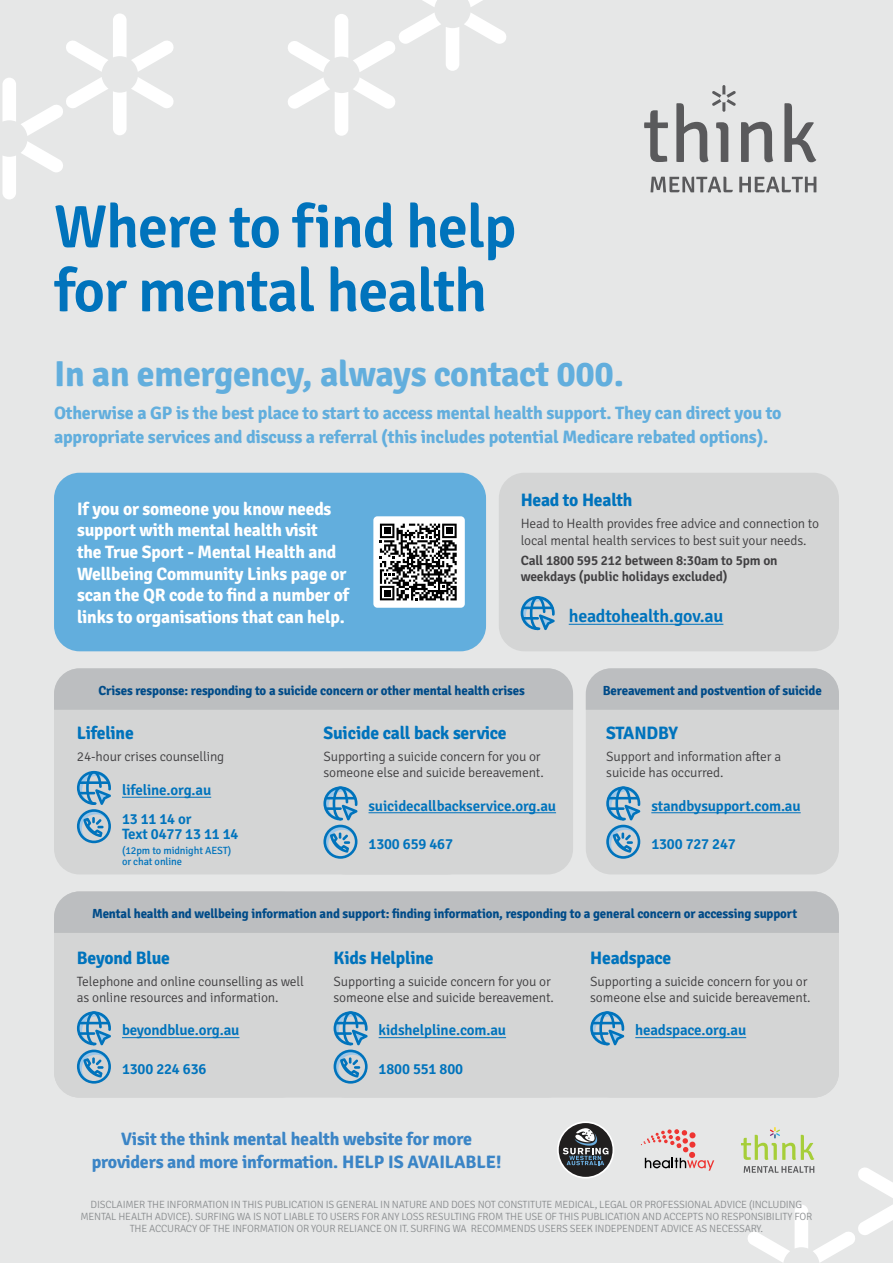
<style>
.page{position:relative;width:893px;height:1263px;background:#e6e7e7}
.page>*{position:absolute;margin:0;border:0;box-sizing:border-box;transform-origin:0 0}
.t1{font:600 60.75px/63.9px "Signika";letter-spacing:-.02em;color:#0073bc}
.t2{font:700 36px "Signika";letter-spacing:-.01em;color:#62aedd}
.t3{font:700 18px/21.6px "Signika";letter-spacing:-.01em;color:#fff}
.t4{font:700 18px/24px "Signika";letter-spacing:-.01em;color:#62aedd}
.t5{font:700 18px/22.5px "Signika";letter-spacing:-.01em;color:#3b85c6;text-align:center}
.t6{font:700 18px "Signika";letter-spacing:-.01em;color:#0073bc}
.t7{font:600 18px "Signika";letter-spacing:-.01em;color:#0073bc}
.t8{font:600 15px/29.2px "Signika";letter-spacing:-.01em;color:#0073bc}
.t9{font:300 13.5px/16.2px "Signika";letter-spacing:-.01em;color:#414042}
.t10{font:600 13.5px/16.2px "Signika";letter-spacing:-.01em;color:#414042}
.t11{font:700 13.2px "Signika";letter-spacing:-.01em;color:#004b88}
.t12{font:300 10.5px/12px "Signika";letter-spacing:-.02em;color:#8e9193;text-align:center}
.t13{font:10.5px/10.5px "Signika";letter-spacing:-.01em;color:#0073bc}
</style>
<div class="page">
<svg style="left:644px;top:110px;width:24px;height:52px"></svg>
<svg style="left:676px;top:85px;width:97px;height:77px"></svg>
<svg style="left:784px;top:103px;width:32px;height:59px"></svg>
<svg style="left:650px;top:177px;width:83px;height:15px"></svg>
<svg style="left:739px;top:177px;width:77px;height:15px"></svg>
<svg style="left:2px;top:13px;width:172px;height:186px"></svg>
<svg style="left:288px;top:0;width:218px;height:136px"></svg>
<div style="left:54px;top:473px;width:432px;height:178px;background:#62aedd;border-radius:26px"></div>
<div style="left:373px;top:516px;width:92px;height:92px;background:#fff;border-radius:4px"></div>
<svg style="left:380px;top:524px;width:77px;height:76px"></svg>
<div style="left:499px;top:473px;width:340px;height:178px;background:#d4d5d5;border-radius:26px"></div>
<svg style="left:521px;top:596px;width:34px;height:35px"></svg>
<hr style="left:522px;top:606px;width:31px;height:3px;background:#0073bc">
<hr style="left:522px;top:617px;width:17px;height:3px;background:#0073bc">
<hr style="left:569px;top:624px;width:154px;height:1px;background:#0073bc">
<div style="left:54px;top:668px;width:419px;height:206px;background:#d4d5d5;border-radius:26px"></div>
<div style="left:320px;top:668px;width:253px;height:206px;background:#d4d5d5;border-radius:26px"></div>
<div style="left:54px;top:668px;width:519px;height:42px;background:#bcbec0"></div>
<hr style="left:122px;top:797px;width:89px;height:1px;background:#0073bc">
<svg style="left:77px;top:771px;width:34px;height:72px"></svg>
<hr style="left:369px;top:812px;width:187px;height:1px;background:#0073bc">
<svg style="left:323px;top:786px;width:35px;height:73px"></svg>
<div style="left:586px;top:668px;width:253px;height:206px;background:#d4d5d5;border-radius:26px"></div>
<hr style="left:651px;top:812px;width:150px;height:1px;background:#0073bc">
<svg style="left:606px;top:786px;width:34px;height:73px"></svg>
<div style="left:586px;top:668px;width:253px;height:42px;background:#bcbec0"></div>
<div style="left:54px;top:891px;width:785px;height:206px;background:#d4d5d5;border-radius:26px"></div>
<div style="left:54px;top:891px;width:785px;height:42px;background:#bcbec0"></div>
<hr style="left:379px;top:1037px;width:127px;height:1px;background:#0073bc">
<svg style="left:334px;top:1011px;width:34px;height:72px"></svg>
<svg style="left:590px;top:1011px;width:34px;height:35px"></svg>
<hr style="left:591px;top:1022px;width:32px;height:2px;background:#0073bc">
<hr style="left:591px;top:1032px;width:17px;height:3px;background:#0073bc">
<hr style="left:635px;top:1037px;width:111px;height:1px;background:#0073bc">
<hr style="left:122px;top:1037px;width:117px;height:1px;background:#0073bc">
<svg style="left:77px;top:1011px;width:34px;height:72px"></svg>
<svg style="left:741px;top:1127px;width:73px;height:33px"></svg>
<svg style="left:744px;top:1166px;width:149px;height:97px"></svg>
<svg style="left:641px;top:1129px;width:73px;height:42px"></svg>
<svg style="left:557px;top:1121px;width:57px;height:57px"></svg>
<div style="left:559px;top:1123px;width:53px;height:54px;background:#211f1f;border-radius:50%"></div>
<svg style="left:563px;top:1128px;width:45px;height:37px"></svg>
<h1 class="t1" style="left:54px;top:196px;width:464px">Where to find help for mental health</h1>
<h2 class="t2" style="left:54px;top:348px;width:571px">In an emergency, always contact 000.</h2>
<h3 class="t4" style="left:54px;top:400px;width:729px">Otherwise a GP is the best place to start to access mental health support. They can direct you to appropriate services and discuss a referral (this includes potential Medicare rebated options).</h3>
<h3 class="t3" style="left:77px;top:497px;width:274px">If you or someone you know needs support with mental health visit<br>the True Sport - Mental Health and Wellbeing Community Links page or scan the QR code to find a number of links to organisations that can help.</h3>
<h3 class="t6" style="left:521px;top:487px;width:113px">Head to Health</h3>
<p class="t9" style="left:521px;top:515px;width:300px">Head to Health provides free advice and connection to local mental health services to best suit your needs.</p>
<p class="t10" style="left:521px;top:552px;width:258px">Call 1800 595 212 between 8:30am to 5pm on weekdays (public holidays excluded)</p>
<h3 class="t7" style="left:569px;top:605px;width:156px">headtohealth.gov.au</h3>
<p class="t11" style="left:99px;top:681px;width:428px">Crises response: responding to a suicide concern or other mental health crises</p>
<h3 class="t6" style="left:77px;top:720px;width:58px">Lifeline</h3>
<p class="t9" style="left:77px;top:747px;width:149px">24-hour crises counselling</p>
<p class="t8" style="left:122px;top:775px;width:91px">lifeline.org.au<br>13 11 14 or</p>
<p class="t8" style="left:122px;top:820px;width:118px">Text 0477 13 11 14</p>
<p class="t13" style="left:122px;top:844px;width:111px">(12pm to midnight AEST) or chat online</p>
<h3 class="t6" style="left:323px;top:720px;width:185px">Suicide call back service</h3>
<p class="t9" style="left:323px;top:747px;width:222px">Supporting a suicide concern for you or someone else and suicide bereavement.</p>
<p class="t8" style="left:369px;top:791px;width:189px">suicidecallbackservice.org.au</p>
<p class="t8" style="left:369px;top:829px;width:86px">1300 659 467</p>
<p class="t11" style="left:603px;top:681px;width:221px">Bereavement and postvention of suicide</p>
<h3 class="t6" style="left:606px;top:720px;width:73px">STANDBY</h3>
<p class="t9" style="left:606px;top:747px;width:176px">Support and information after a suicide has occurred.</p>
<p class="t8" style="left:651px;top:791px;width:151px">standbysupport.com.au</p>
<p class="t8" style="left:651px;top:829px;width:86px">1300 727 247</p>
<p class="t11" style="left:92px;top:904px;width:707px">Mental health and wellbeing information and support: finding information, responding to a general concern or accessing support</p>
<h3 class="t6" style="left:334px;top:944px;width:102px">Kids Helpline</h3>
<p class="t9" style="left:334px;top:972px;width:222px">Supporting a suicide concern for you or someone else and suicide bereavement.</p>
<p class="t8" style="left:379px;top:1016px;width:129px">kidshelpline.com.au</p>
<p class="t8" style="left:379px;top:1054px;width:86px">1800 551 800</p>
<h3 class="t6" style="left:590px;top:944px;width:83px">Headspace</h3>
<p class="t9" style="left:590px;top:972px;width:222px">Supporting a suicide concern for you or someone else and suicide bereavement.</p>
<p class="t8" style="left:635px;top:1016px;width:112px">headspace.org.au</p>
<h3 class="t6" style="left:77px;top:944px;width:94px">Beyond Blue</h3>
<p class="t9" style="left:77px;top:972px;width:229px">Telephone and online counselling as well as online resources and information.</p>
<p class="t8" style="left:122px;top:1016px;width:119px">beyondblue.org.au</p>
<p class="t8" style="left:122px;top:1054px;width:86px">1300 224 636</p>
<h3 class="t5" style="left:92px;top:1127px;width:411px">Visit the think mental health website for more providers and more information. HELP IS AVAILABLE!</h3>
<p class="t12" style="left:80px;top:1197px;width:733px">DISCLAIMER THE INFORMATION IN THIS PUBLICATION IS GENERAL IN NATURE AND DOES NOT CONSTITUTE MEDICAL, LEGAL OR PROFESSIONAL ADVICE (INCLUDING<br>MENTAL HEALTH ADVICE). SURFING WA IS NOT LIABLE TO USERS FOR ANY LOSS RESULTING FROM THE USE OF THIS PUBLICATION AND ACCEPTS NO RESPONSIBILITY FOR<br>THE ACCURACY OF THE INFORMATION OR YOUR RELIANCE ON IT. SURFING WA RECOMMENDS USERS SEEK INDEPENDENT ADVICE AS NECESSARY.</p>
</div>
